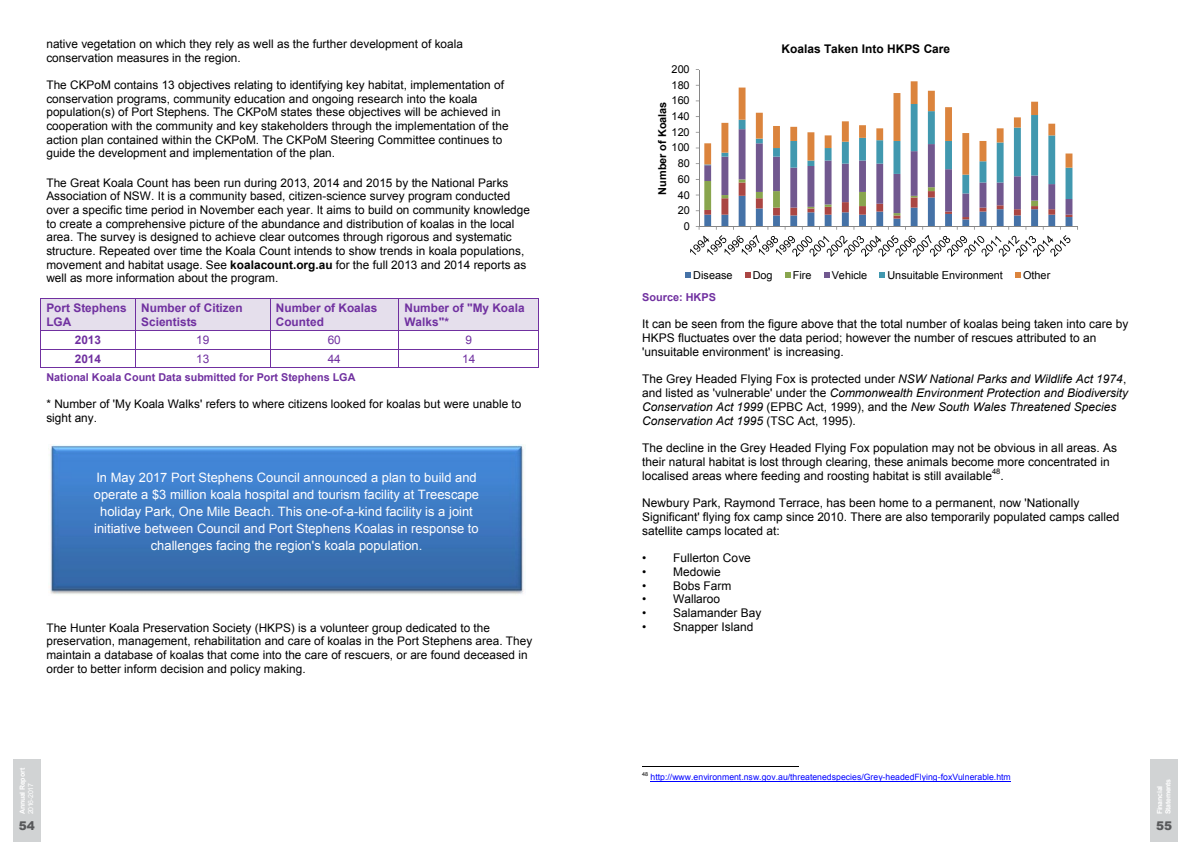
<style>
.page{position:relative;width:1191px;height:842px;background:#fff}
.page>*{position:absolute;margin:0;border:0;box-sizing:border-box;transform-origin:0 0}
.t1{font:12.9px/17.1px "Arial";color:#fff;text-align:center}
.t2{font:900 12px "Arial";color:#58595b}
.t3{font:11.9px/13.8px "Arial";color:#000}
.t4{font:italic 11.9px/13.8px "Arial";color:#000}
.t5{font:700 11.9px "Arial";color:#000}
.t6{font:11.8px/13.6px "Arial";color:#000}
.t7{font:700 11.8px/13.6px "Arial";color:#7030a0}
.t8{font:11.8px "Arial";color:#7030a0}
.t9{font:10.9px "Arial";color:#000}
.t10{font:700 10.9px "Arial";color:#000}
.t11{font:700 10.9px "Arial";color:#7030a0}
.t12{font:700 10.8px "Arial";color:#7030a0}
.t13{font:8.7px "Arial";color:#00f}
.t14{font:7.6px "Arial";color:#000}
.t15{font:700 7px/8.4px "Arial";letter-spacing:-.035em;color:#fff}
.t16{font:7px "Arial";letter-spacing:-.05em;color:#fff}
.t17{font:5.4px "Arial";color:#000}
.s1{font-weight:700}
.s2{font-style:normal}
</style>
<div class="page">
<div style="left:41px;top:299px;width:94px;height:32px;background:#e5dfec"></div>
<div style="left:136px;top:299px;width:134px;height:32px;background:#e5dfec"></div>
<div style="left:270px;top:299px;width:128px;height:32px;background:#e5dfec"></div>
<div style="left:399px;top:299px;width:139px;height:32px;background:#e5dfec"></div>
<hr style="left:40px;top:298px;width:499px;height:1px;background:#7030a0">
<hr style="left:40px;top:299px;width:1px;height:32px;background:#7030a0">
<hr style="left:135px;top:299px;width:1px;height:32px;background:#7030a0">
<hr style="left:270px;top:299px;width:1px;height:32px;background:#7030a0">
<hr style="left:398px;top:299px;width:1px;height:32px;background:#7030a0">
<hr style="left:538px;top:299px;width:1px;height:32px;background:#7030a0">
<hr style="left:40px;top:331px;width:499px;height:1px;background:#7030a0">
<hr style="left:40px;top:349px;width:499px;height:1px;background:#7030a0">
<svg style="left:40px;top:332px;width:1px;height:36px"></svg>
<hr style="left:40px;top:368px;width:95px;height:1px;background:#7030a0">
<svg style="left:135px;top:332px;width:1px;height:36px"></svg>
<hr style="left:136px;top:368px;width:134px;height:1px;background:#7030a0">
<svg style="left:270px;top:332px;width:1px;height:36px"></svg>
<hr style="left:270px;top:368px;width:128px;height:1px;background:#7030a0">
<svg style="left:398px;top:332px;width:1px;height:36px"></svg>
<hr style="left:399px;top:368px;width:139px;height:1px;background:#7030a0">
<svg style="left:538px;top:332px;width:1px;height:36px"></svg>
<img style="left:50px;top:445px;width:474px;height:149px">
<hr style="left:642px;top:767px;width:157px;height:1px;background:#000">
<hr style="left:650px;top:781px;width:361px;height:1px;background:#00f">
<hr style="left:698px;top:70px;width:1px;height:156px;background:#868686">
<svg style="left:690px;top:81px;width:388px;height:176px"></svg>
<svg style="left:685px;top:272px;width:6px;height:6px"></svg>
<svg style="left:745px;top:272px;width:5px;height:6px"></svg>
<svg style="left:785px;top:272px;width:5px;height:6px"></svg>
<svg style="left:824px;top:272px;width:5px;height:6px"></svg>
<svg style="left:879px;top:272px;width:6px;height:6px"></svg>
<svg style="left:1015px;top:272px;width:5px;height:6px"></svg>
<div style="left:13px;top:759px;width:27px;height:83px;background:#d1d3d4"></div>
<div style="left:1150px;top:759px;width:27px;height:83px;background:#d1d3d4"></div>
<p class="t6" style="left:46px;top:37px;width:418px">native vegetation on which they rely as well as the further development of koala conservation measures in the region.</p>
<p class="t6" style="left:46px;top:78px;width:464px">The CKPoM contains 13 objectives relating to identifying key habitat, implementation of conservation programs, community education and ongoing research into the koala population(s) of Port Stephens. The CKPoM states these objectives will be achieved in cooperation with the community and key stakeholders through the implementation of the action plan contained within the CKPoM. The CKPoM Steering Committee continues to guide the development and implementation of the plan.</p>
<p class="t6" style="left:46px;top:176px;width:485px">The Great Koala Count has been run during 2013, 2014 and 2015 by the National Parks Association of NSW. It is a community based, citizen-science survey program conducted over a specific time period in November each year. It aims to build on community knowledge to create a comprehensive picture of the abundance and distribution of koalas in the local area. The survey is designed to achieve clear outcomes through rigorous and systematic structure. Repeated over time the Koala Count intends to show trends in koala populations, movement and habitat usage. See <span class="s1">koalacount.org.au</span> for the full 2013 and 2014 reports as well as more information about the program.</p>
<p class="t7" style="left:46px;top:302px;width:82px">Port Stephens<br>LGA</p>
<p class="t7" style="left:141px;top:302px;width:103px">Number of Citizen<br>Scientists</p>
<p class="t7" style="left:276px;top:302px;width:103px">Number of Koalas<br>Counted</p>
<p class="t7" style="left:404px;top:302px;width:122px">Number of "My Koala<br>Walks"*</p>
<p class="t7" style="left:75px;top:334px;width:28px">2013</p>
<p class="t8" style="left:196px;top:332px;width:15px">19</p>
<p class="t8" style="left:328px;top:332px;width:15px">60</p>
<p class="t8" style="left:465px;top:332px;width:8px">9</p>
<p class="t7" style="left:75px;top:352px;width:28px">2014</p>
<p class="t8" style="left:196px;top:351px;width:15px">13</p>
<p class="t8" style="left:328px;top:351px;width:15px">44</p>
<p class="t8" style="left:462px;top:351px;width:15px">14</p>
<p class="t12" style="left:46px;top:370px;width:310px">National Koala Count Data submitted for Port Stephens LGA</p>
<p class="t6" style="left:46px;top:398px;width:476px">* Number of 'My Koala Walks' refers to where citizens looked for koalas but were unable to sight any.</p>
<p class="t1" style="left:94px;top:469px;width:387px">In May 2017 Port Stephens Council announced a plan to build and operate a $3 million koala hospital and tourism facility at Treescape holiday Park, One Mile Beach. This one-of-a-kind facility is a joint initiative between Council and Port Stephens Koalas in response to challenges facing the region's koala population.</p>
<p class="t6" style="left:46px;top:621px;width:487px">The Hunter Koala Preservation Society (HKPS) is a volunteer group dedicated to the preservation, management, rehabilitation and care of koalas in the Port Stephens area. They maintain a database of koalas that come into the care of rescuers, or are found deceased in order to better inform decision and policy making.</p>
<p class="t9" style="left:671px;top:62px;width:20px">200</p>
<p class="t9" style="left:671px;top:78px;width:20px">180</p>
<p class="t9" style="left:671px;top:93px;width:20px">160</p>
<p class="t10" style="left:655px;top:195px;width:95px;rotate:-90deg">Number of Koalas</p>
<p class="t9" style="left:671px;top:109px;width:20px">140</p>
<p class="t9" style="left:671px;top:125px;width:20px">120</p>
<p class="t9" style="left:671px;top:140px;width:20px">100</p>
<p class="t9" style="left:677px;top:156px;width:14px">80</p>
<p class="t9" style="left:677px;top:172px;width:14px">60</p>
<p class="t9" style="left:677px;top:188px;width:14px">40</p>
<p class="t9" style="left:677px;top:203px;width:14px">20</p>
<p class="t9" style="left:683px;top:219px;width:8px">0</p>
<p class="t5" style="left:781px;top:41px;width:170px">Koalas Taken Into HKPS Care</p>
<p class="t9" style="left:693px;top:268px;width:41px">Disease</p>
<p class="t9" style="left:752px;top:268px;width:21px">Dog</p>
<p class="t9" style="left:792px;top:268px;width:20px">Fire</p>
<p class="t9" style="left:831px;top:268px;width:37px">Vehicle</p>
<p class="t9" style="left:887px;top:268px;width:117px">Unsuitable Environment</p>
<p class="t9" style="left:1023px;top:268px;width:29px">Other</p>
<p class="t11" style="left:642px;top:290px;width:75px">Source: HKPS</p>
<p class="t3" style="left:642px;top:317px;width:488px">It can be seen from the figure above that the total number of koalas being taken into care by<br>HKPS fluctuates over the data period; however the number of rescues attributed to an 'unsuitable environment' is increasing.</p>
<p class="t4" style="left:642px;top:372px;width:487px"><span class="s2">The Grey Headed Flying Fox is protected under</span> NSW National Parks and Wildlife Act 1974<span class="s2">, and listed as 'vulnerable' under the</span> Commonwealth Environment Protection and Biodiversity Conservation Act 1999 <span class="s2">(EPBC Act, 1999), and the</span> New South Wales Threatened Species Conservation Act 1995 <span class="s2">(TSC Act, 1995).</span></p>
<p class="t3" style="left:642px;top:441px;width:476px">The decline in the Grey Headed Flying Fox population may not be obvious in all areas. As their natural habitat is lost through clearing, these animals become more concentrated in localised areas where feeding and roosting habitat is still available</p>
<p class="t14" style="left:992px;top:467px;width:10px">48</p>
<p class="t3" style="left:1000px;top:469px;width:5px">.</p>
<p class="t3" style="left:642px;top:496px;width:478px">Newbury Park, Raymond Terrace, has been home to a permanent, now 'Nationally<br>Significant' flying fox camp since 2010. There are also temporarily populated camps called satellite camps located at:</p>
<p class="t3" style="left:642px;top:551px;width:110px">• Fullerton Cove</p>
<p class="t3" style="left:642px;top:565px;width:80px">• Medowie</p>
<p class="t3" style="left:642px;top:579px;width:91px">• Bobs Farm</p>
<p class="t3" style="left:642px;top:592px;width:79px">• Wallaroo</p>
<p class="t3" style="left:642px;top:606px;width:121px">• Salamander Bay</p>
<p class="t3" style="left:642px;top:620px;width:113px">• Snapper Island</p>
<p class="t15" style="left:18px;top:814px;width:48px;rotate:-90deg">Annual Report</p>
<p class="t17" style="left:642px;top:770px;width:7px">48</p>
<p class="t13" style="left:650px;top:771px;width:362px">http://www.environment.nsw.gov.au/threatenedspecies/Grey-headedFlying-foxVulnerable.htm</p>
<p class="t16" style="left:26px;top:814px;width:32px;rotate:-90deg">2016-2017</p>
<p class="t15" style="left:1155px;top:814px;width:37px;rotate:-90deg">Financial<br>Statements</p>
<p class="t2" style="left:19px;top:817px;width:18px">54</p>
<p class="t2" style="left:1156px;top:817px;width:18px">55</p>
</div>
